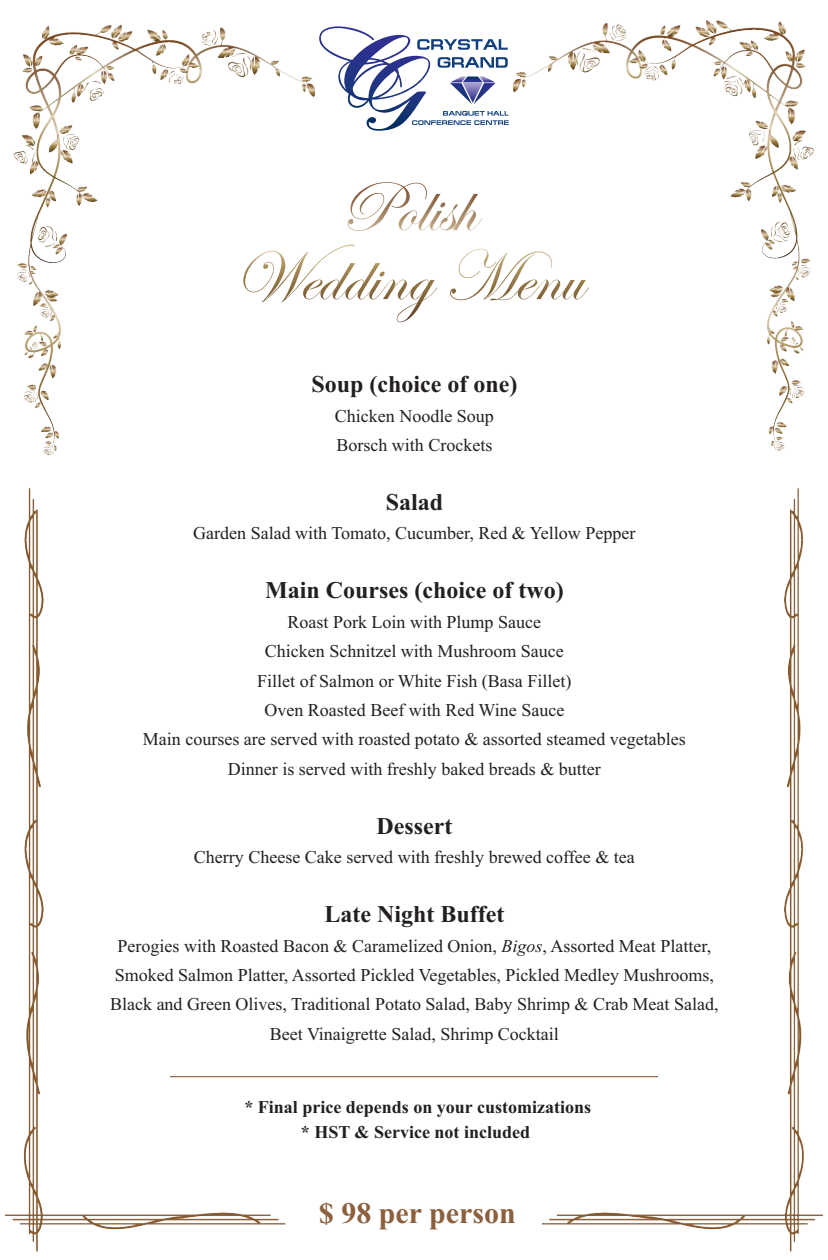
<style>
.page{position:relative;width:828px;height:1260px;background:#fff}
.page>*{position:absolute;margin:0;border:0;box-sizing:border-box;transform-origin:0 0}
.t1{font:700 30px "Times New Roman";color:#8c5f3d}
.t2{font:700 24px "Times New Roman";color:#231f20}
.t3{font:18px/29.4px "Times New Roman";color:#231f20;text-align:center}
.t4{font:700 18px/25.4px "Times New Roman";color:#231f20;text-align:center}
.s1{font-style:italic}
</style>
<div class="page">
<img style="left:5px;top:20px;width:818px;height:1232px">
<svg style="left:318px;top:25px;width:195px;height:107px"></svg>
<svg style="left:348px;top:182px;width:134px;height:49px"></svg>
<svg style="left:243px;top:244px;width:194px;height:78px"></svg>
<svg style="left:450px;top:249px;width:139px;height:51px"></svg>
<hr style="left:170px;top:1076px;width:488px;height:1px;background:#8c5f3d">
<h2 class="t2" style="left:311px;top:376px;width:207px">Soup (choice of one)</h2>
<p class="t3" style="left:335px;top:402px;width:160px;text-align:left">Chicken Noodle Soup<br>Borsch with Crockets</p>
<h2 class="t2" style="left:386px;top:494px;width:59px">Salad</h2>
<p class="t3" style="left:193px;top:520px;width:444px">Garden Salad with Tomato, Cucumber, Red &amp; Yellow Pepper</p>
<h2 class="t2" style="left:265px;top:582px;width:300px">Main Courses (choice of two)</h2>
<p class="t3" style="left:143px;top:609px;width:544px">Roast Pork Loin with Plump Sauce<br>Chicken Schnitzel with Mushroom Sauce<br>Fillet of Salmon or White Fish (Basa Fillet)<br>Oven Roasted Beef with Red Wine Sauce<br>Main courses are served with roasted potato &amp; assorted steamed vegetables Dinner is served with freshly baked breads &amp; butter</p>
<h2 class="t2" style="left:376px;top:818px;width:77px">Dessert</h2>
<p class="t3" style="left:194px;top:844px;width:443px">Cherry Cheese Cake served with freshly brewed coffee &amp; tea</p>
<h2 class="t2" style="left:324px;top:906px;width:181px">Late Night Buffet</h2>
<p class="t3" style="left:110px;top:932px;width:610px">Perogies with Roasted Bacon &amp; Caramelized Onion, <span class="s1">Bigos</span>, Assorted Meat Platter, Smoked Salmon Platter, Assorted Pickled Vegetables, Pickled Medley Mushrooms, Black and Green Olives, Traditional Potato Salad, Baby Shrimp &amp; Crab Meat Salad, Beet Vinaigrette Salad, Shrimp Cocktail</p>
<p class="t4" style="left:244px;top:1096px;width:348px">* Final price depends on your customizations * HST &amp; Service not included</p>
<h1 class="t1" style="left:319px;top:1203px;width:198px">$ 98 per person</h1>
</div>
